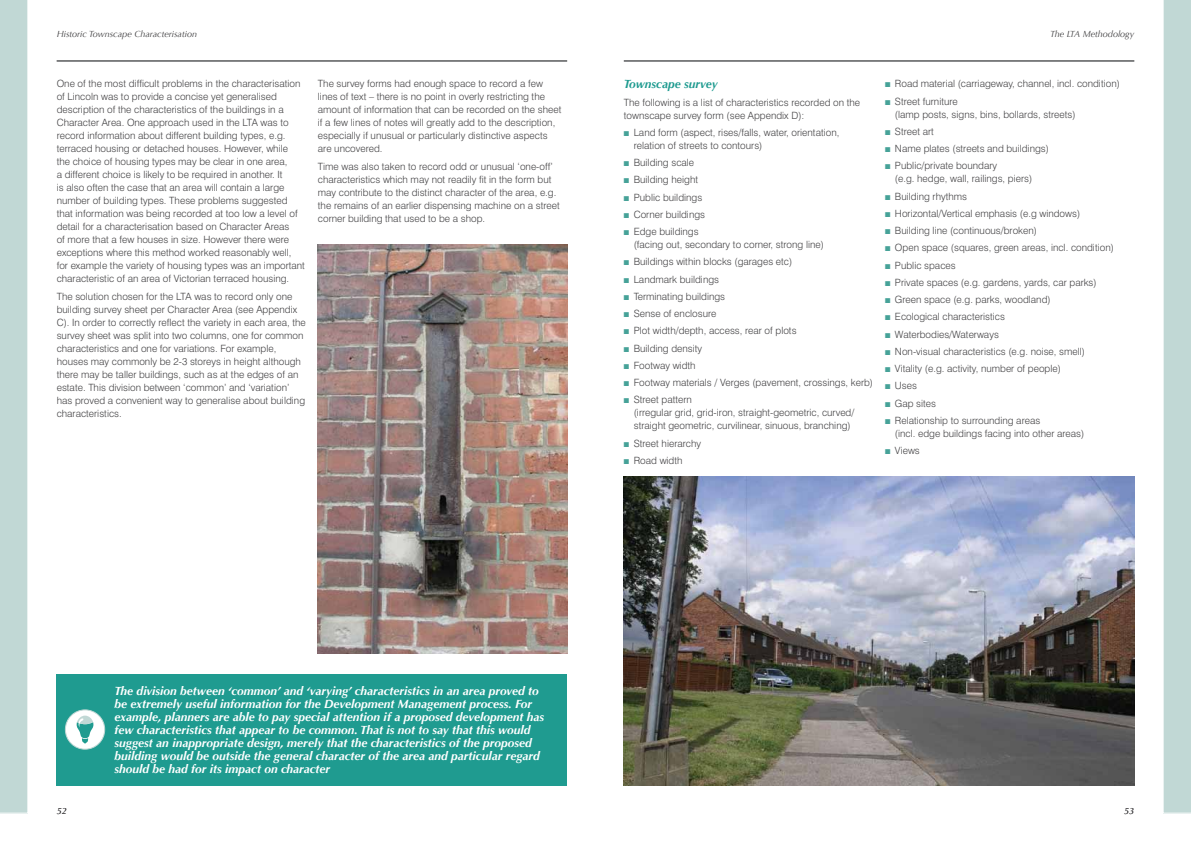
<style>
.page{position:relative;width:1191px;height:842px;background:#fff}
.page>*{position:absolute;margin:0;border:0;box-sizing:border-box;transform-origin:0 0}
.t1{font:italic 700 12px/13px "Optima";color:#fff}
.t2{font:italic 700 12px "Optima";color:#1f9b90}
.t3{font:300 10px/13px "Swiss 721 BT";color:#414042}
.t4{font:italic 9px "Optima";color:#414042}
.s1{color:#46a298}
</style>
<div class="page">
<div style="left:0;top:0;width:28px;height:814px;background:#c1d8d5"></div>
<hr style="left:57px;top:61px;width:510px;height:1px;background:#58595b">
<div style="left:1163px;top:0;width:28px;height:814px;background:#c1d8d5"></div>
<hr style="left:624px;top:61px;width:510px;height:1px;background:#58595b">
<div style="left:57px;top:674px;width:510px;height:111px;background:#1f9b90"></div>
<img style="left:318px;top:244px;width:249px;height:410px">
<img style="left:624px;top:477px;width:510px;height:308px">
<div style="left:65px;top:710px;width:40px;height:39px;background:#fff;border-radius:50%"></div>
<div style="left:65px;top:709px;width:40px;height:41px;border:1px solid #c1d8d5;border-radius:50%"></div>
<svg style="left:77px;top:716px;width:17px;height:27px"></svg>
<p class="t4" style="left:57px;top:28px;width:142px">Historic Townscape Characterisation</p>
<p class="t3" style="left:57px;top:77px;width:250px">One of the most difficult problems in the characterisation of Lincoln was to provide a concise yet generalised description of the characteristics of the buildings in a Character Area. One approach used in the LTA was to record information about different building types, e.g. terraced housing or detached houses. However, while<br>the choice of housing types may be clear in one area,<br>a different choice is likely to be required in another. It<br>is also often the case that an area will contain a large number of building types. These problems suggested that information was being recorded at too low a level of detail for a characterisation based on Character Areas<br>of more that a few houses in size. However there were exceptions where this method worked reasonably well, for example the variety of housing types was an important characteristic of an area of Victorian terraced housing.</p>
<p class="t3" style="left:57px;top:290px;width:250px">The solution chosen for the LTA was to record only one building survey sheet per Character Area (see Appendix C). In order to correctly reflect the variety in each area, the survey sheet was split into two columns, one for common characteristics and one for variations. For example, houses may commonly be 2-3 storeys in height although there may be taller buildings, such as at the edges of an estate. This division between ‘common’ and ‘variation’ has proved a convenient way to generalise about building characteristics.</p>
<p class="t3" style="left:318px;top:77px;width:245px">The survey forms had enough space to record a few lines of text – there is no point in overly restricting the amount of information that can be recorded on the sheet if a few lines of notes will greatly add to the description, especially if unusual or particularly distinctive aspects are uncovered.</p>
<p class="t3" style="left:318px;top:160px;width:243px">Time was also taken to record odd or unusual ‘one-off’ characteristics which may not readily fit in the form but may contribute to the distinct character of the area, e.g. the remains of an earlier dispensing machine on a street corner building that used to be a shop.</p>
<p class="t4" style="left:1050px;top:28px;width:86px">The LTA Methodology</p>
<p class="t2" style="left:624px;top:77px;width:96px">Townscape survey</p>
<p class="t3" style="left:624px;top:96px;width:238px">The following is a list of characteristics recorded on the townscape survey form (see Appendix D):</p>
<p class="t3" style="left:634px;top:126px;width:207px;text-indent:-10px"><span class="s1">■</span> Land form (aspect, rises/falls, water, orientation, relation of streets to contours)</p>
<p class="t3" style="left:624px;top:156px;width:72px"><span class="s1">■</span> Building scale</p>
<p class="t3" style="left:624px;top:173px;width:76px"><span class="s1">■</span> Building height</p>
<p class="t3" style="left:624px;top:191px;width:80px"><span class="s1">■</span> Public buildings</p>
<p class="t3" style="left:624px;top:208px;width:83px"><span class="s1">■</span> Corner buildings</p>
<p class="t3" style="left:634px;top:225px;width:192px;text-indent:-10px"><span class="s1">■</span> Edge buildings<br>(facing out, secondary to corner, strong line)</p>
<p class="t3" style="left:624px;top:255px;width:170px"><span class="s1">■</span> Buildings within blocks (garages etc)</p>
<p class="t3" style="left:624px;top:273px;width:97px"><span class="s1">■</span> Landmark buildings</p>
<p class="t3" style="left:624px;top:290px;width:103px"><span class="s1">■</span> Terminating buildings</p>
<p class="t3" style="left:624px;top:307px;width:94px"><span class="s1">■</span> Sense of enclosure</p>
<p class="t3" style="left:624px;top:324px;width:174px"><span class="s1">■</span> Plot width/depth, access, rear of plots</p>
<p class="t3" style="left:624px;top:342px;width:80px"><span class="s1">■</span> Building density</p>
<p class="t3" style="left:624px;top:359px;width:73px"><span class="s1">■</span> Footway width</p>
<p class="t3" style="left:624px;top:376px;width:251px"><span class="s1">■</span> Footway materials / Verges (pavement, crossings, kerb)</p>
<p class="t3" style="left:634px;top:393px;width:222px;text-indent:-10px"><span class="s1">■</span> Street pattern<br>(irregular grid, grid-iron, straight-geometric, curved/ straight geometric, curvilinear, sinuous, branching)</p>
<p class="t3" style="left:624px;top:437px;width:79px"><span class="s1">■</span> Street hierarchy</p>
<p class="t3" style="left:624px;top:454px;width:60px"><span class="s1">■</span> Road width</p>
<p class="t3" style="left:885px;top:77px;width:236px"><span class="s1">■</span> Road material (carriageway, channel, incl. condition)</p>
<p class="t3" style="left:895px;top:95px;width:182px;text-indent:-10px"><span class="s1">■</span> Street furniture<br>(lamp posts, signs, bins, bollards, streets)</p>
<p class="t3" style="left:885px;top:125px;width:50px"><span class="s1">■</span> Street art</p>
<p class="t3" style="left:885px;top:142px;width:165px"><span class="s1">■</span> Name plates (streets and buildings)</p>
<p class="t3" style="left:895px;top:159px;width:139px;text-indent:-10px"><span class="s1">■</span> Public/private boundary<br>(e.g. hedge, wall, railings, piers)</p>
<p class="t3" style="left:885px;top:190px;width:84px"><span class="s1">■</span> Building rhythms</p>
<p class="t3" style="left:885px;top:207px;width:197px"><span class="s1">■</span> Horizontal/Vertical emphasis (e.g windows)</p>
<p class="t3" style="left:885px;top:224px;width:153px"><span class="s1">■</span> Building line (continuous/broken)</p>
<p class="t3" style="left:885px;top:241px;width:230px"><span class="s1">■</span> Open space (squares, green areas, incl. condition)</p>
<p class="t3" style="left:885px;top:259px;width:72px"><span class="s1">■</span> Public spaces</p>
<p class="t3" style="left:885px;top:276px;width:213px"><span class="s1">■</span> Private spaces (e.g. gardens, yards, car parks)</p>
<p class="t3" style="left:885px;top:293px;width:167px"><span class="s1">■</span> Green space (e.g. parks, woodland)</p>
<p class="t3" style="left:885px;top:310px;width:121px"><span class="s1">■</span> Ecological characteristics</p>
<p class="t3" style="left:885px;top:328px;width:115px"><span class="s1">■</span> Waterbodies/Waterways</p>
<p class="t3" style="left:885px;top:345px;width:201px"><span class="s1">■</span> Non-visual characteristics (e.g. noise, smell)</p>
<p class="t3" style="left:885px;top:362px;width:177px"><span class="s1">■</span> Vitality (e.g. activity, number of people)</p>
<p class="t3" style="left:885px;top:379px;width:34px"><span class="s1">■</span> Uses</p>
<p class="t3" style="left:885px;top:397px;width:53px"><span class="s1">■</span> Gap sites</p>
<p class="t3" style="left:895px;top:414px;width:191px;text-indent:-10px"><span class="s1">■</span> Relationship to surrounding areas<br>(incl. edge buildings facing into other areas)</p>
<p class="t3" style="left:885px;top:444px;width:36px"><span class="s1">■</span> Views</p>
<p class="t4" style="left:57px;top:805px;width:12px">52</p>
<p class="t1" style="left:114px;top:684px;width:431px">The division between ‘common’ and ‘varying’ characteristics in an area proved to be extremely useful information for the Development Management process. For example, planners are able to pay special attention if a proposed development has few characteristics that appear to be common. That is not to say that this would suggest an inappropriate design, merely that the characteristics of the proposed building would be outside the general character of the area and particular regard should be had for its impact on character</p>
<p class="t4" style="left:1124px;top:805px;width:12px">53</p>
</div>
